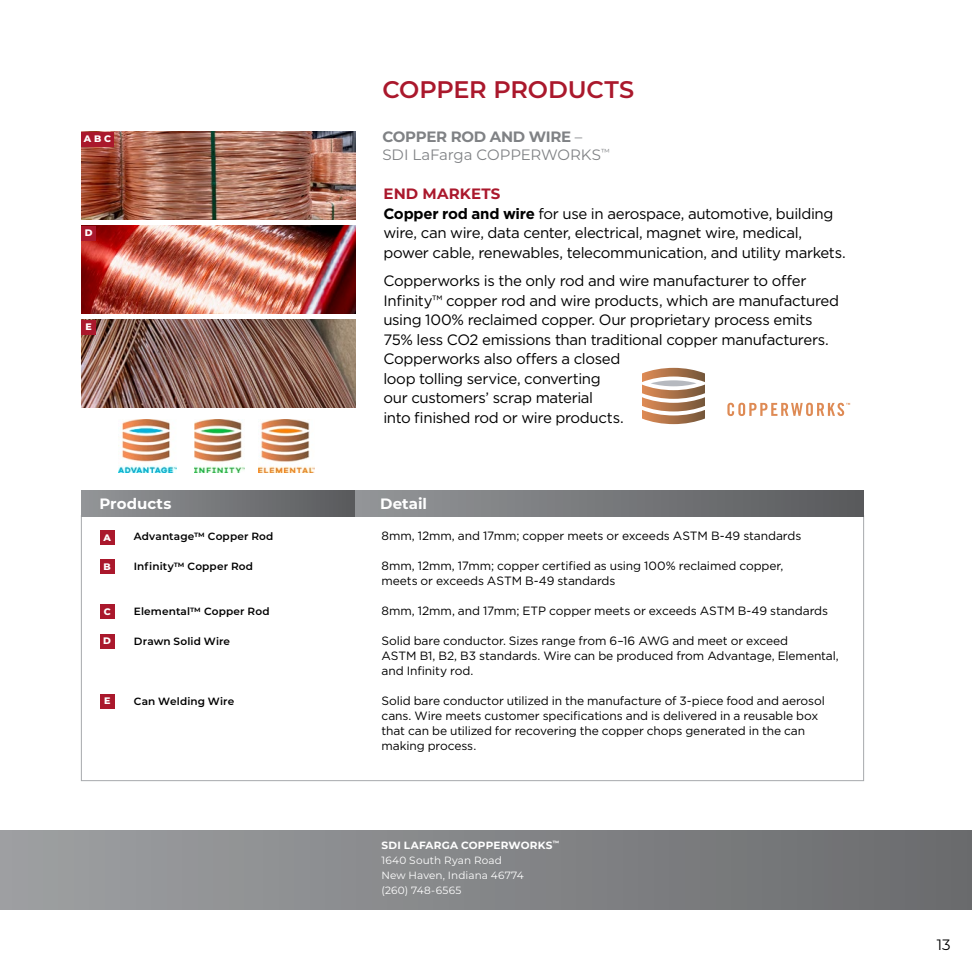
<style>
.page{position:relative;width:972px;height:972px;background:#fff}
.page>*{position:absolute;margin:0;border:0;box-sizing:border-box;transform-origin:0 0}
.t1{font:600 24px "Montserrat";letter-spacing:-.005em;color:#aa182c}
.t2{font:15px/19.5px "Gotham";letter-spacing:-.025em;color:#000}
.t3{font:15px/18px "Montserrat";letter-spacing:-.01em;color:#808285}
.t4{font:700 15px "Montserrat";color:#fff}
.t5{font:700 15px "Montserrat";letter-spacing:.01em;color:#aa182c}
.t6{font:15px "Montserrat";color:#000}
.t7{font:12px/15px "Gotham";letter-spacing:-.01em;color:#000}
.t8{font:600 10.5px "Montserrat";letter-spacing:.015em;color:#000}
.t9{font:10.5px/15px "Montserrat";letter-spacing:.01em;color:#fff}
.t10{font:800 9.45px "Montserrat";color:#fff}
.s1{font-weight:700}
</style>
<div class="page">
<img style="left:81px;top:132px;width:274px;height:87px">
<img style="left:81px;top:226px;width:274px;height:87px">
<img style="left:81px;top:320px;width:274px;height:87px">
<div style="left:0;top:831px;width:972px;height:78px;background:linear-gradient(to right,#9ea0a3,#6a6c6e)"></div>
<div style="left:81px;top:515px;width:783px;height:266px;background:#fff;border:1px solid #a7a9ac"></div>
<div style="left:81px;top:491px;width:274px;height:26px;background:linear-gradient(to right,#949699,#5a5b5d)"></div>
<div style="left:355px;top:491px;width:509px;height:26px;background:linear-gradient(to right,#949699,#595a5d)"></div>
<div style="left:100px;top:530px;width:15px;height:15px;background:#aa182c"></div>
<div style="left:81px;top:132px;width:33px;height:15px;background:#aa182c"></div>
<div style="left:100px;top:559px;width:15px;height:15px;background:#aa182c"></div>
<div style="left:100px;top:604px;width:15px;height:15px;background:#aa182c"></div>
<div style="left:100px;top:634px;width:15px;height:15px;background:#aa182c"></div>
<div style="left:100px;top:694px;width:15px;height:15px;background:#aa182c"></div>
<svg style="left:642px;top:368px;width:63px;height:56px"></svg>
<svg style="left:651px;top:380px;width:46px;height:6px"></svg>
<svg style="left:727px;top:403px;width:123px;height:13px"></svg>
<img style="left:119px;top:419px;width:58px;height:54px">
<img style="left:194px;top:419px;width:51px;height:53px">
<img style="left:258px;top:419px;width:56px;height:53px">
<div style="left:81px;top:226px;width:15px;height:15px;background:#aa182c"></div>
<div style="left:81px;top:320px;width:15px;height:15px;background:#aa182c"></div>
<p class="t10" style="left:84px;top:132px;width:29px">A B C</p>
<p class="t10" style="left:85px;top:226px;width:9px">D</p>
<p class="t10" style="left:86px;top:320px;width:8px">E</p>
<p class="t4" style="left:99px;top:493px;width:73px">Products</p>
<p class="t8" style="left:134px;top:529px;width:141px">Advantage™ Copper Rod</p>
<p class="t8" style="left:134px;top:559px;width:121px">Infinity™ Copper Rod</p>
<p class="t8" style="left:134px;top:604px;width:137px">Elemental™ Copper Rod</p>
<p class="t8" style="left:134px;top:634px;width:98px">Drawn Solid Wire</p>
<p class="t10" style="left:104px;top:531px;width:9px">A</p>
<p class="t10" style="left:104px;top:560px;width:9px">B</p>
<p class="t10" style="left:104px;top:604px;width:8px">C</p>
<p class="t10" style="left:103px;top:634px;width:9px">D</p>
<p class="t10" style="left:104px;top:565px;width:9px">B</p>
<p class="t10" style="left:104px;top:603px;width:8px">C</p>
<p class="t10" style="left:104px;top:694px;width:8px">E</p>
<p class="t8" style="left:134px;top:694px;width:102px">Can Welding Wire</p>
<h1 class="t1" style="left:382px;top:72px;width:253px">COPPER PRODUCTS</h1>
<p class="t3" style="left:382px;top:127px;width:229px"><span class="s1">COPPER ROD AND WIRE</span> –<br>SDI LaFarga COPPERWORKS<sup>™</sup></p>
<p class="t5" style="left:383px;top:183px;width:119px">END MARKETS</p>
<p class="t2" style="left:383px;top:203px;width:464px"><span class="s1">Copper rod and wire</span> for use in aerospace, automotive, building wire, can wire, data center, electrical, magnet wire, medical, power cable, renewables, telecommunication, and utility markets.</p>
<p class="t2" style="left:383px;top:271px;width:457px">Copperworks is the only rod and wire manufacturer to offer<br>Infi nity™ copper rod and wire products, which are manufactured using 100% reclaimed copper. Our proprietary process emits 75% less CO2 emissions than traditional copper manufacturers.<br>Copperworks also offers a closed<br>loop tolling service, converting<br>our customers’ scrap material<br>into fi nished rod or wire products.</p>
<p class="t4" style="left:380px;top:493px;width:48px">Detail</p>
<p class="t7" style="left:382px;top:528px;width:421px">8mm, 12mm, and 17mm; copper meets or exceeds ASTM B-49 standards</p>
<p class="t7" style="left:382px;top:558px;width:403px">8mm, 12mm, 17mm; copper certified as using 100% reclaimed copper, meets or exceeds ASTM B-49 standards</p>
<p class="t7" style="left:382px;top:603px;width:448px">8mm, 12mm, and 17mm; ETP copper meets or exceeds ASTM B-49 standards</p>
<p class="t7" style="left:382px;top:633px;width:459px">Solid bare conductor. Sizes range from 6–16 AWG and meet or exceed<br>ASTM B1, B2, B3 standards. Wire can be produced from Advantage, Elemental, and Infi nity rod.</p>
<p class="t7" style="left:382px;top:693px;width:445px">Solid bare conductor utilized in the manufacture of 3-piece food and aerosol cans. Wire meets customer specifications and is delivered in a reusable box that can be utilized for recovering the copper chops generated in the can making process.</p>
<p class="t9" style="left:382px;top:837px;width:179px"><span class="s1">SDI LAFARGA COPPERWORKS</span><sup>™<br></sup>1640 South Ryan Road<br>New Haven, Indiana 46774<br>(260) 748-6565</p>
<p class="t6" style="left:937px;top:935px;width:15px">13</p>
</div>
